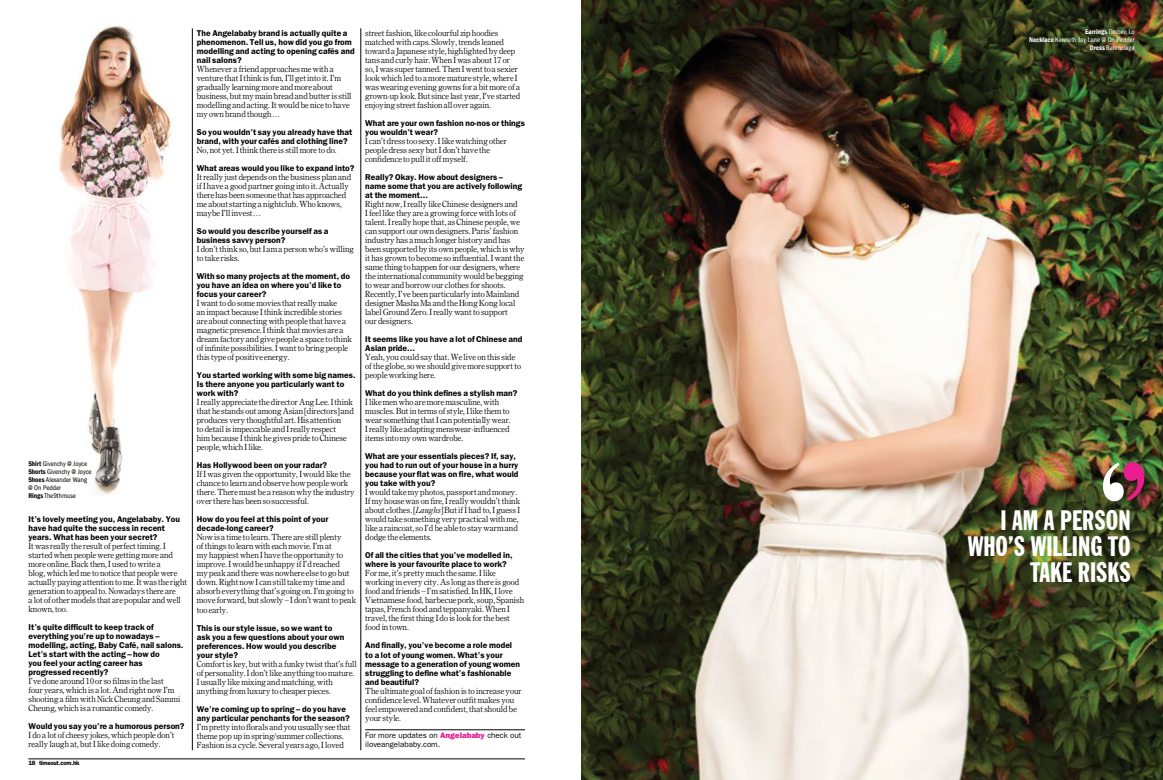
<style>
.page{position:relative;width:1163px;height:780px;background:#fff}
.page>*{position:absolute;margin:0;border:0;box-sizing:border-box;transform-origin:0 0}
.t1{font:extra-condensed 28px/26px "Franklin Gothic BT";color:#fff;text-align:right}
.t2{font:8.5px/9px "Century OSMT Std";letter-spacing:.005em;color:#000}
.t3{font:600 8.5px/9px "ITC Franklin Gothic Std";letter-spacing:.005em;color:#000}
.t4{font:8px/9px "ITC Franklin Gothic Std";color:#000}
.t5{font:condensed 7px/8px "Franklin Gothic";color:#000}
.t6{font:condensed 7px/8px "Franklin Gothic";color:#fff;text-align:right}
.t7{font:600 6.2px "ITC Franklin Gothic Std";letter-spacing:-.04em;color:#000}
.s1{font-weight:600}
.s2{font-style:italic}
.s3{font-family:"ITC Franklin Gothic Std Hvy";color:#e91d8f}
</style>
<div class="page">
<hr style="left:28px;top:758px;width:497px;height:1px;background:#000">
<img style="left:581px;top:0;width:581px;height:780px">
<hr style="left:365px;top:729px;width:160px;height:1px;background:#000">
<img style="left:59px;top:25px;width:113px;height:471px">
<hr style="left:192px;top:28px;width:1px;height:722px;background:#000">
<hr style="left:360px;top:28px;width:1px;height:722px;background:#000">
<img style="left:1102px;top:462px;width:42px;height:39px">
<p class="t5" style="left:28px;top:459px;width:65px"><span class="s1">Shirt</span> Givenchy @ Joyce<br><span class="s1">Shorts</span> Givenchy @ Joyce<br><span class="s1">Shoes</span> Alexander Wang @ On Pedder<br><span class="s1">Rings</span> The9thmuse</p>
<p class="t3" style="left:28px;top:515px;width:153px">It’s lovely meeting you, Angelababy. You have had quite the success in recent years. What has been your secret?</p>
<p class="t2" style="left:28px;top:541px;width:160px">It was really the result of perfect timing. I started when people were getting more and more online. Back then, I used to write a<br>blog, which led me to notice that people were actually paying attention to me. It was the right generation to appeal to. Nowadays there are<br>a lot of other models that are popular and well known, too.</p>
<p class="t3" style="left:28px;top:623px;width:156px">It’s quite difficult to keep track of everything you’re up to nowadays – modelling, acting, Baby Café, nail salons.<br>Let’s start with the acting – how do<br>you feel your acting career has progressed recently?</p>
<p class="t2" style="left:28px;top:676px;width:153px">I’ve done around 10 or so films in the last<br>four years, which is a lot. And right now I’m shooting a film with Nick Cheung and Sammi Cheung, which is a romantic comedy.</p>
<p class="t3" style="left:28px;top:722px;width:157px">Would you say you’re a humorous person?</p>
<p class="t2" style="left:28px;top:730px;width:147px">I do a lot of cheesy jokes, which people don’t really laugh at, but I like doing comedy.</p>
<p class="t7" style="left:28px;top:759px;width:53px">18 timeout.com.hk</p>
<p class="t3" style="left:197px;top:29px;width:159px">The Angelababy brand is actually quite a phenomenon. Tell us, how did you go from modelling and acting to opening cafés and nail salons?</p>
<p class="t2" style="left:197px;top:64px;width:156px">Whenever a friend approaches me with a venture that I think is fun, I’ll get into it. I’m gradually learning more and more about business, but my main bread and butter is still modelling and acting. It would be nice to have my own brand though…</p>
<p class="t3" style="left:197px;top:128px;width:157px">So you wouldn’t say you already have that brand, with your cafés and clothing line?</p>
<p class="t2" style="left:197px;top:145px;width:141px">No, not yet. I think there is still more to do.</p>
<p class="t3" style="left:197px;top:164px;width:159px">What areas would you like to expand into?</p>
<p class="t2" style="left:197px;top:172px;width:156px">It really just depends on the business plan and if I have a good partner going into it. Actually there has been someone that has approached me about starting a nightclub. Who knows, maybe I’ll invest…</p>
<p class="t3" style="left:197px;top:227px;width:133px">So would you describe yourself as a business savvy person?</p>
<p class="t2" style="left:197px;top:244px;width:159px">I don’t think so, but I am a person who’s willing to take risks.</p>
<p class="t3" style="left:197px;top:272px;width:155px">With so many projects at the moment, do you have an idea on where you’d like to focus your career?</p>
<p class="t2" style="left:197px;top:298px;width:157px">I want to do some movies that really make<br>an impact because I think incredible stories are about connecting with people that have a magnetic presence. I think that movies are a dream factory and give people a space to think of infinite possibilities. I want to bring people this type of positive energy.</p>
<p class="t3" style="left:197px;top:371px;width:160px">You started working with some big names.<br>Is there anyone you particularly want to work with?</p>
<p class="t2" style="left:197px;top:397px;width:158px">I really appreciate the director Ang Lee. I think that he stands out among Asian [directors] and produces very thoughtful art. His attention<br>to detail is impeccable and I really respect<br>him because I think he gives pride to Chinese people, which I like.</p>
<p class="t3" style="left:197px;top:461px;width:132px">Has Hollywood been on your radar?</p>
<p class="t2" style="left:197px;top:469px;width:159px">If I was given the opportunity, I would like the chance to learn and observe how people work there. There must be a reason why the industry over there has been so successful.</p>
<p class="t3" style="left:197px;top:515px;width:133px">How do you feel at this point of your decade-long career?</p>
<p class="t2" style="left:197px;top:532px;width:161px">Now is a time to learn. There are still plenty<br>of things to learn with each movie. I’m at<br>my happiest when I have the opportunity to improve. I would be unhappy if I’d reached<br>my peak and there was nowhere else to go but down. Right now I can still take my time and absorb everything that’s going on. I’m going to move forward, but slowly – I don’t want to peak too early.</p>
<p class="t3" style="left:197px;top:623px;width:149px">This is our style issue, so we want to ask you a few questions about your own preferences. How would you describe your style?</p>
<p class="t2" style="left:197px;top:658px;width:161px">Comfort is key, but with a funky twist that’s full of personality. I don’t like anything too mature.<br>I usually like mixing and matching, with anything from luxury to cheaper pieces.</p>
<p class="t3" style="left:197px;top:704px;width:154px">We’re coming up to spring – do you have any particular penchants for the season?</p>
<p class="t2" style="left:197px;top:721px;width:155px">I’m pretty into florals and you usually see that theme pop up in spring/summer collections.<br>Fashion is a cycle. Several years ago, I loved</p>
<p class="t2" style="left:365px;top:28px;width:156px">street fashion, like colourful zip hoodies matched with caps. Slowly, trends leaned toward a Japanese style, highlighted by deep tans and curly hair. When I was about 17 or so, I was super tanned. Then I went to a sexier look which led to a more mature style, where I was wearing evening gowns for a bit more of a grown-up look. But since last year, I've started enjoying street fashion all over again.</p>
<p class="t3" style="left:365px;top:119px;width:161px">What are your own fashion no-nos or things you wouldn’t wear?</p>
<p class="t2" style="left:365px;top:136px;width:143px">I can’t dress too sexy. I like watching other people dress sexy but I don’t have the confidence to pull it off myself.</p>
<p class="t3" style="left:365px;top:173px;width:158px">Really? Okay. How about designers – name some that you are actively following at the moment...</p>
<p class="t2" style="left:365px;top:199px;width:161px">Right now, I really like Chinese designers and<br>I feel like they are a growing force with lots of talent. I really hope that, as Chinese people, we can support our own designers. Paris’ fashion industry has a much longer history and has been supported by its own people, which is why it has grown to become so influential. I want the same thing to happen for our designers, where the international community would be begging to wear and borrow our clothes for shoots.<br>Recently, I’ve been particularly into Mainland designer Masha Ma and the Hong Kong local label Ground Zero. I really want to support<br>our designers.</p>
<p class="t3" style="left:365px;top:335px;width:159px">It seems like you have a lot of Chinese and<br>Asian pride...</p>
<p class="t2" style="left:365px;top:352px;width:157px">Yeah, you could say that. We live on this side of the globe, so we should give more support to people working here.</p>
<p class="t3" style="left:365px;top:389px;width:154px">What do you think defines a stylish man?</p>
<p class="t2" style="left:365px;top:397px;width:147px">I like men who are more masculine, with muscles. But in terms of style, I like them to wear something that I can potentially wear.<br>I really like adapting menswear-influenced items into my own wardrobe.</p>
<p class="t3" style="left:365px;top:452px;width:155px">What are your essentials pieces? If, say, you had to run out of your house in a hurry because your flat was on fire, what would you take with you?</p>
<p class="t2" style="left:365px;top:487px;width:156px">I would take my photos, passport and money.<br>If my house was on fire, I really wouldn’t think about clothes. [<span class="s2">Laughs</span>] But if I had to, I guess I would take something very practical with me, like a raincoat, so I’d be able to stay warm and dodge the elements.</p>
<p class="t3" style="left:365px;top:551px;width:149px">Of all the cities that you’ve modelled in, where is your favourite place to work?</p>
<p class="t2" style="left:365px;top:568px;width:160px">For me, it’s pretty much the same. I like working in every city. As long as there is good food and friends – I’m satisfied. In HK, I love Vietnamese food, barbecue pork, soup, Spanish tapas, French food and teppanyaki. When I travel, the first thing I do is look for the best food in town.</p>
<p class="t3" style="left:365px;top:641px;width:156px">And finally, you’ve become a role model to a lot of young women. What’s your message to a generation of young women struggling to define what’s fashionable and beautiful?</p>
<p class="t2" style="left:365px;top:685px;width:158px">The ultimate goal of fashion is to increase your confidence level. Whatever outfit makes you feel empowered and confident, that should be your style.</p>
<p class="t4" style="left:365px;top:731px;width:157px">For more updates on <span class="s3">Angelababy</span> check out iloveangelababy.com.</p>
<p class="t6" style="left:1028px;top:28px;width:107px"><span class="s1">Earrings</span> Timbee Lo<br><span class="s1">Necklace</span> Kenneth Jay Lane @ On Pedder<br><span class="s1">Dress</span> Balenciaga</p>
<h1 class="t1" style="left:967px;top:507px;width:164px">I AM A PERSON<br>WHO’S WILLING TO<br>TAKE RISKS</h1>
</div>
